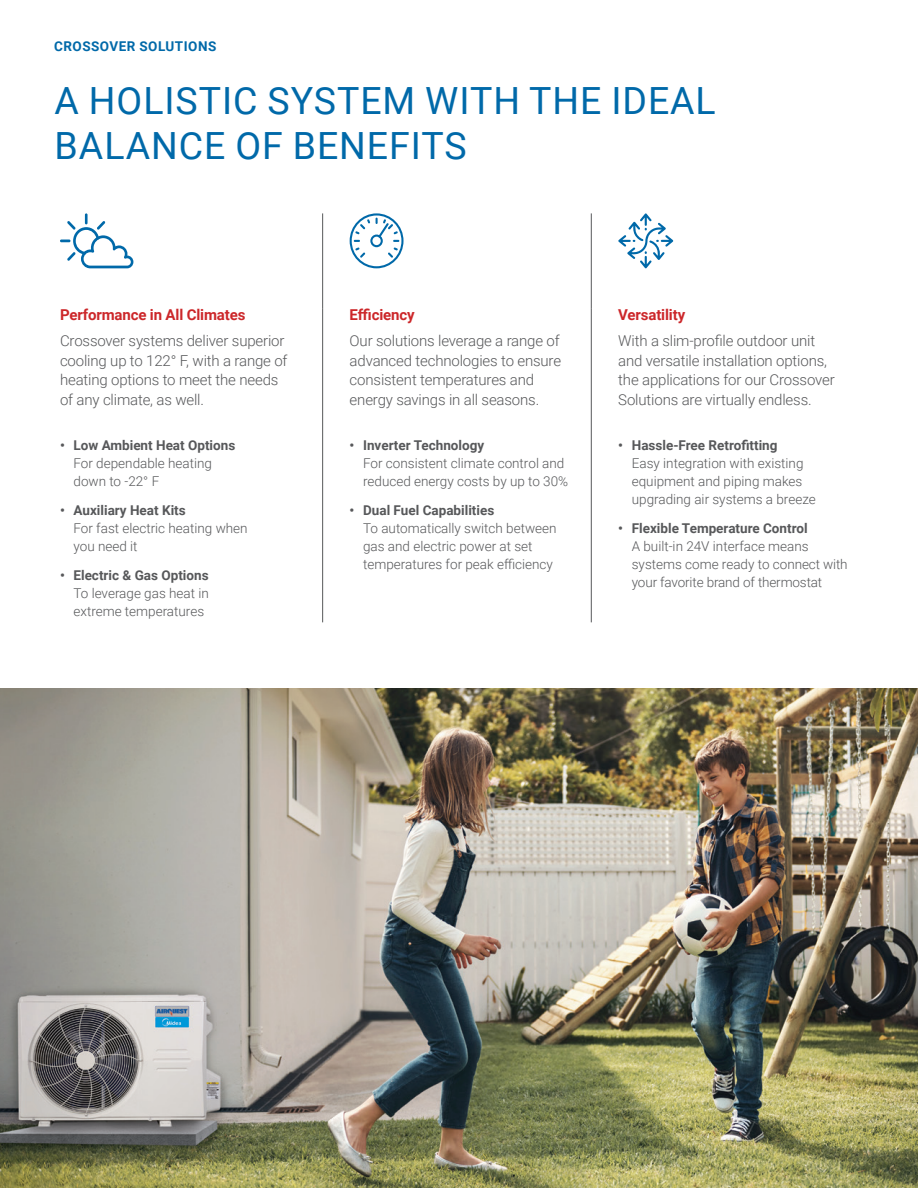
<style>
.page{position:relative;width:918px;height:1188px;background:#fff}
.page>*{position:absolute;margin:0;border:0;box-sizing:border-box;transform-origin:0 0}
.CAR_Feature_Main_Hdr{font:37.5px/45px "Roboto";letter-spacing:.025em;color:#0069a9}
.t1{font:300 15px/19.5px "Roboto";letter-spacing:-.01em;color:#57585a}
.t2{font:700 15px "Roboto";letter-spacing:-.01em;color:#cc272a}
.t3{font:300 13.5px/18px "Roboto";color:#57585a}
.t4{font:700 13.5px "Roboto";letter-spacing:.035em;color:#0069a9}
.s1{font-weight:700}
</style>
<div class="page">
<hr style="left:322px;top:213px;width:1px;height:96px;background:#57585a">
<hr style="left:591px;top:213px;width:1px;height:96px;background:#57585a">
<hr style="left:322px;top:309px;width:1px;height:313px;background:#57585a">
<hr style="left:591px;top:309px;width:1px;height:313px;background:#57585a">
<svg style="left:60px;top:213px;width:73px;height:55px"></svg>
<svg style="left:350px;top:213px;width:54px;height:55px"></svg>
<svg style="left:618px;top:213px;width:55px;height:56px"></svg>
<img style="left:0;top:688px;width:918px;height:500px">
<p class="t4" style="left:54px;top:36px;width:164px">CROSSOVER SOLUTIONS</p>
<p class="CAR_Feature_Main_Hdr" style="left:55px;top:77px;width:663px">A HOLISTIC SYSTEM WITH THE IDEAL<br>BALANCE OF BENEFITS</p>
<p class="t2" style="left:60px;top:304px;width:187px">Performance in All Climates</p>
<p class="t1" style="left:60px;top:331px;width:229px">Crossover systems deliver superior cooling up to 122° F, with a range of heating options to meet the needs of any climate, as well.</p>
<p class="t3" style="left:74px;top:436px;width:163px;text-indent:-14px"><span class="s1">• Low Ambient Heat Options<br></span>For dependable heating down to -22° F</p>
<p class="t3" style="left:74px;top:501px;width:176px;text-indent:-14px"><span class="s1">• Auxiliary Heat Kits<br></span>For fast electric heating when you need it</p>
<p class="t3" style="left:74px;top:566px;width:137px;text-align:justify;text-indent:-14px"><span class="s1">• Electric &amp; Gas Options </span>To leverage gas heat in extreme temperatures</p>
<p class="t2" style="left:350px;top:304px;width:66px">Efficiency</p>
<p class="t1" style="left:350px;top:331px;width:213px">Our solutions leverage a range of advanced technologies to ensure consistent temperatures and energy savings in all seasons.</p>
<p class="t3" style="left:363px;top:436px;width:207px;text-indent:-14px"><span class="s1">• Inverter Technology<br></span>For consistent climate control and reduced energy costs by up to 30%</p>
<p class="t3" style="left:363px;top:501px;width:195px;text-indent:-14px"><span class="s1">• Dual Fuel Capabilities<br></span>To automatically switch between gas and electric power at set temperatures for peak efficiency</p>
<p class="t2" style="left:618px;top:304px;width:68px">Versatility</p>
<p class="t1" style="left:618px;top:331px;width:218px">With a slim-profile outdoor unit and versatile installation options, the applications for our Crossover Solutions are virtually endless.</p>
<p class="t3" style="left:632px;top:436px;width:185px;text-indent:-14px"><span class="s1">• Hassle-Free Retrofitting<br></span>Easy integration with existing equipment and piping makes upgrading air systems a breeze</p>
<p class="t3" style="left:632px;top:519px;width:217px;text-indent:-14px"><span class="s1">• Flexible Temperature Control<br></span>A built-in 24V interface means systems come ready to connect with your favorite brand of thermostat</p>
</div>
